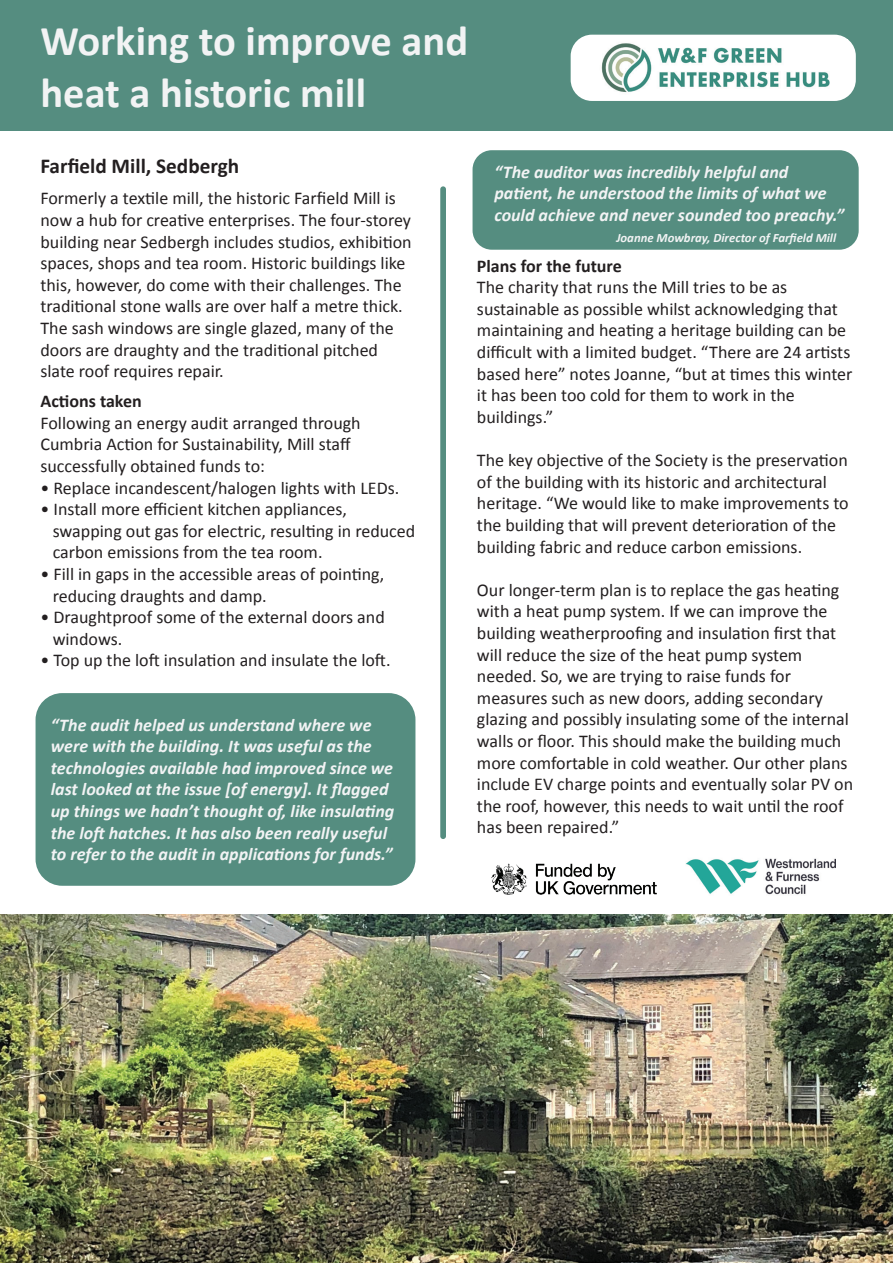
<style>
.page{position:relative;width:893px;height:1263px;background:#fff}
.page>*{position:absolute;margin:0;border:0;box-sizing:border-box;transform-origin:0 0}
.t1{font:700 42.45px/51px "Calibri";color:#f2f3f4}
.t2{font:700 21.3px "Calibri";color:#231f20}
.t3{font:18px/21.6px "Calibri";color:#231f20}
.t4{font:italic 700 18px/21.6px "Calibri";color:#f2f3f4}
.t5{font:700 18px "Calibri";color:#231f20}
.t6{font:italic 700 12.75px "Calibri";color:#f2f3f4}
</style>
<div class="page">
<img style="left:0;top:914px;width:893px;height:349px">
<div style="left:0;top:0;width:893px;height:130px;background:#558d80"></div>
<div style="left:440px;top:186px;width:6px;height:653px;background:#558d80;border-radius:3px"></div>
<div style="left:36px;top:693px;width:379px;height:193px;background:#558d80;border-radius:27px"></div>
<div style="left:473px;top:150px;width:386px;height:100px;background:#558d80;border-radius:19px"></div>
<div style="left:571px;top:35px;width:285px;height:66px;background:#fff;border-radius:21px"></div>
<img style="left:601px;top:43px;width:229px;height:50px">
<img style="left:491px;top:863px;width:166px;height:32px">
<img style="left:686px;top:858px;width:150px;height:37px">
<h1 class="t1" style="left:40px;top:16px;width:429px">Working to improve and heat a historic mill</h1>
<p class="t2" style="left:40px;top:152px;width:200px">Farfield Mill, Sedbergh</p>
<p class="t3" style="left:40px;top:188px;width:373px">Formerly a textile mill, the historic Farfield Mill is now a hub for creative enterprises. The four-storey building near Sedbergh includes studios, exhibition spaces, shops and tea room. Historic buildings like this, however, do come with their challenges. The traditional stone walls are over half a metre thick.<br>The sash windows are single glazed, many of the doors are draughty and the traditional pitched slate roof requires repair.</p>
<p class="t5" style="left:40px;top:390px;width:103px">Actions taken</p>
<p class="t3" style="left:40px;top:412px;width:322px">Following an energy audit arranged through<br>Cumbria Action for Sustainability, Mill staff successfully obtained funds to:</p>
<p class="t3" style="left:40px;top:477px;width:360px">• Replace incandescent/halogen lights with LEDs.</p>
<p class="t3" style="left:53px;top:498px;width:364px;text-indent:-12px">• Install more efficient kitchen appliances, swapping out gas for electric, resulting in reduced carbon emissions from the tea room.</p>
<p class="t3" style="left:53px;top:563px;width:333px;text-indent:-12px">• Fill in gaps in the accessible areas of pointing, reducing draughts and damp.</p>
<p class="t3" style="left:53px;top:606px;width:334px;text-indent:-12px">• Draughtproof some of the external doors and windows.</p>
<p class="t3" style="left:40px;top:650px;width:352px">• Top up the loft insulation and insulate the loft.</p>
<p class="t4" style="left:51px;top:714px;width:345px">“The audit helped us understand where we were with the building. It was useful as the technologies available had improved since we last looked at the issue [of energy]. It flagged up things we hadn’t thought of, like insulating the loft hatches. It has also been really useful to refer to the audit in applications for funds.”</p>
<p class="t4" style="left:494px;top:161px;width:351px">“The auditor was incredibly helpful and patient, he understood the limits of what we could achieve and never sounded too preachy.”</p>
<p class="t6" style="left:616px;top:230px;width:221px">Joanne Mowbray, Director of Farfield Mill</p>
<p class="t5" style="left:477px;top:254px;width:146px">Plans for the future</p>
<p class="t3" style="left:477px;top:277px;width:377px">The charity that runs the Mill tries to be as sustainable as possible whilst acknowledging that maintaining and heating a heritage building can be difficult with a limited budget. “There are 24 artists based here” notes Joanne, “but at times this winter it has been too cold for them to work in the buildings.”</p>
<p class="t3" style="left:477px;top:449px;width:373px">The key objective of the Society is the preservation of the building with its historic and architectural heritage. “We would like to make improvements to the building that will prevent deterioration of the building fabric and reduce carbon emissions.</p>
<p class="t3" style="left:477px;top:579px;width:378px">Our longer-term plan is to replace the gas heating with a heat pump system. If we can improve the building weatherproofing and insulation first that will reduce the size of the heat pump system needed. So, we are trying to raise funds for measures such as new doors, adding secondary glazing and possibly insulating some of the internal walls or floor. This should make the building much more comfortable in cold weather. Our other plans include EV charge points and eventually solar PV on the roof, however, this needs to wait until the roof has been repaired.”</p>
</div>
